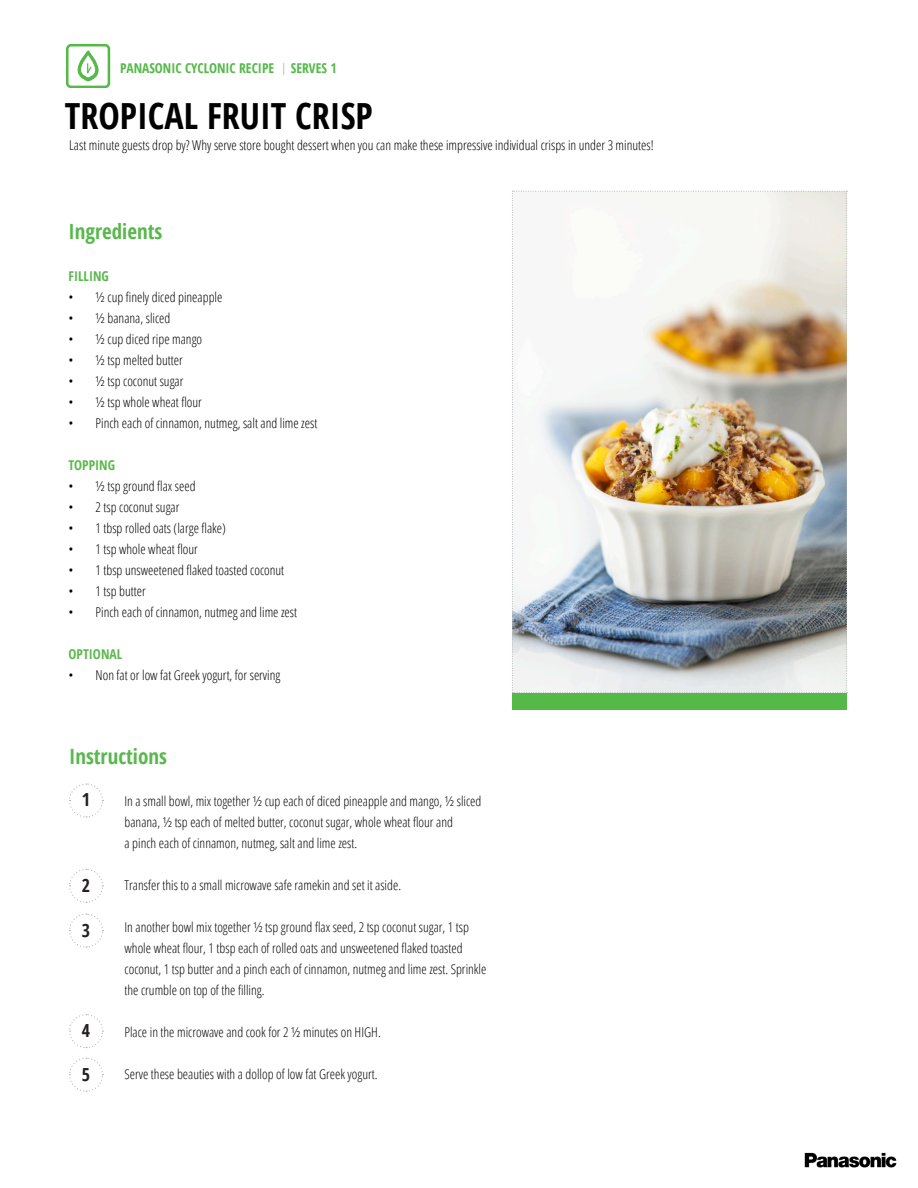
<style>
.page{position:relative;width:918px;height:1188px;background:#fff}
.page>*{position:absolute;margin:0;border:0;box-sizing:border-box;transform-origin:0 0}
.t1{font:700 condensed 36px "Open Sans";color:#000}
.t2{font:700 condensed 21px "Open Sans";color:#58b84d}
.t3{font:700 condensed 18px "Open Sans";color:#231f20}
.t4{font:300 condensed 13.5px/21px "Open Sans";color:#040503}
.t5{font:300 condensed 13.5px "Open Sans";color:#000}
.t6{font:700 condensed 13.5px "Open Sans";color:#54b947}
.t7{font:700 condensed 13.5px "Open Sans";color:#5db74f}
.s1{font-weight:300;font-size:12px;color:#999190}
.s2{color:#000}
</style>
<div class="page">
<img style="left:512px;top:191px;width:336px;height:502px">
<svg style="left:69px;top:783px;width:35px;height:35px"></svg>
<svg style="left:69px;top:868px;width:35px;height:35px"></svg>
<svg style="left:69px;top:913px;width:35px;height:35px"></svg>
<svg style="left:69px;top:1014px;width:35px;height:34px"></svg>
<svg style="left:69px;top:1057px;width:35px;height:35px"></svg>
<div style="left:66px;top:44px;width:44px;height:44px;border:3px solid #54b947;border-radius:4px"></div>
<svg style="left:78px;top:51px;width:20px;height:30px"></svg>
<img style="left:804px;top:1152px;width:93px;height:16px">
<div style="left:512px;top:693px;width:335px;height:17px;background:#54b947"></div>
<p class="t6" style="left:120px;top:59px;width:218px">PANASONIC CYCLONIC RECIPE <span class="s1">|</span> SERVES 1</p>
<p class="t1" style="left:65px;top:91px;width:310px">TROPICAL FRUIT CRISP</p>
<p class="t5" style="left:69px;top:136px;width:586px">Last minute guests drop by? Why serve store bought dessert when you can make these impressive individual crisps in under 3 minutes!</p>
<p class="t2" style="left:69px;top:217px;width:95px">Ingredients</p>
<p class="t7" style="left:69px;top:267px;width:42px">FILLING</p>
<p class="t5" style="left:69px;top:288px;width:155px">• ½ cup finely diced pineapple</p>
<p class="t5" style="left:69px;top:309px;width:103px">• ½ banana, sliced</p>
<p class="t5" style="left:69px;top:330px;width:135px">• ½ cup diced ripe mango</p>
<p class="t5" style="left:69px;top:351px;width:116px">• ½ tsp melted butter</p>
<p class="t5" style="left:69px;top:372px;width:116px">• ½ tsp coconut sugar</p>
<p class="t5" style="left:69px;top:393px;width:135px">• ½ tsp whole wheat flour</p>
<p class="t5" style="left:69px;top:414px;width:250px">• Pinch each of cinnamon, nutmeg, salt and lime zest</p>
<p class="t7" style="left:69px;top:456px;width:48px">TOPPING</p>
<p class="t5" style="left:69px;top:477px;width:129px">• ½ tsp ground flax seed</p>
<p class="t5" style="left:69px;top:498px;width:112px">• 2 tsp coconut sugar</p>
<p class="t5" style="left:69px;top:519px;width:159px">• 1 tbsp rolled oats (large flake)</p>
<p class="t5" style="left:69px;top:540px;width:131px">• 1 tsp whole wheat flour</p>
<p class="t5" style="left:69px;top:561px;width:217px">• 1 tbsp unsweetened flaked toasted coconut</p>
<p class="t5" style="left:69px;top:582px;width:79px">• 1 tsp butter</p>
<p class="t5" style="left:69px;top:603px;width:230px">• Pinch each of cinnamon, nutmeg and lime zest</p>
<p class="t7" style="left:69px;top:645px;width:55px">OPTIONAL</p>
<p class="t5" style="left:69px;top:666px;width:213px">• Non fat or low fat Greek yogurt, for serving</p>
<p class="t2" style="left:69px;top:742px;width:99px">Instructions</p>
<p class="t4" style="left:125px;top:790px;width:358px">In a small bowl, mix together <span class="s2">½</span> cup each of diced pineapple and mango, ½ sliced banana, ½ tsp each of melted butter, coconut sugar, whole wheat flour and<br>a pinch each of cinnamon, nutmeg, salt and lime zest.</p>
<p class="t4" style="left:125px;top:874px;width:278px">Transfer this to a small microwave safe ramekin and set it aside.</p>
<p class="t4" style="left:125px;top:916px;width:363px">In another bowl mix together ½ tsp ground flax seed, 2 tsp coconut sugar, 1 tsp whole wheat flour, 1 tbsp each of rolled oats and unsweetened flaked toasted coconut, 1 tsp butter and a pinch each of cinnamon, nutmeg and lime zest. Sprinkle the crumble on top of the filling.</p>
<p class="t4" style="left:125px;top:1021px;width:258px">Place in the microwave and cook for 2 <span class="s2">½</span> minutes on HIGH.</p>
<p class="t4" style="left:125px;top:1063px;width:255px">Serve these beauties with a dollop of low fat Greek yogurt.</p>
<p class="t3" style="left:82px;top:787px;width:10px">1</p>
<p class="t3" style="left:82px;top:873px;width:10px">2</p>
<p class="t3" style="left:82px;top:917px;width:10px">3</p>
<p class="t3" style="left:82px;top:1018px;width:10px">4</p>
<p class="t3" style="left:82px;top:1062px;width:10px">5</p>
</div>
